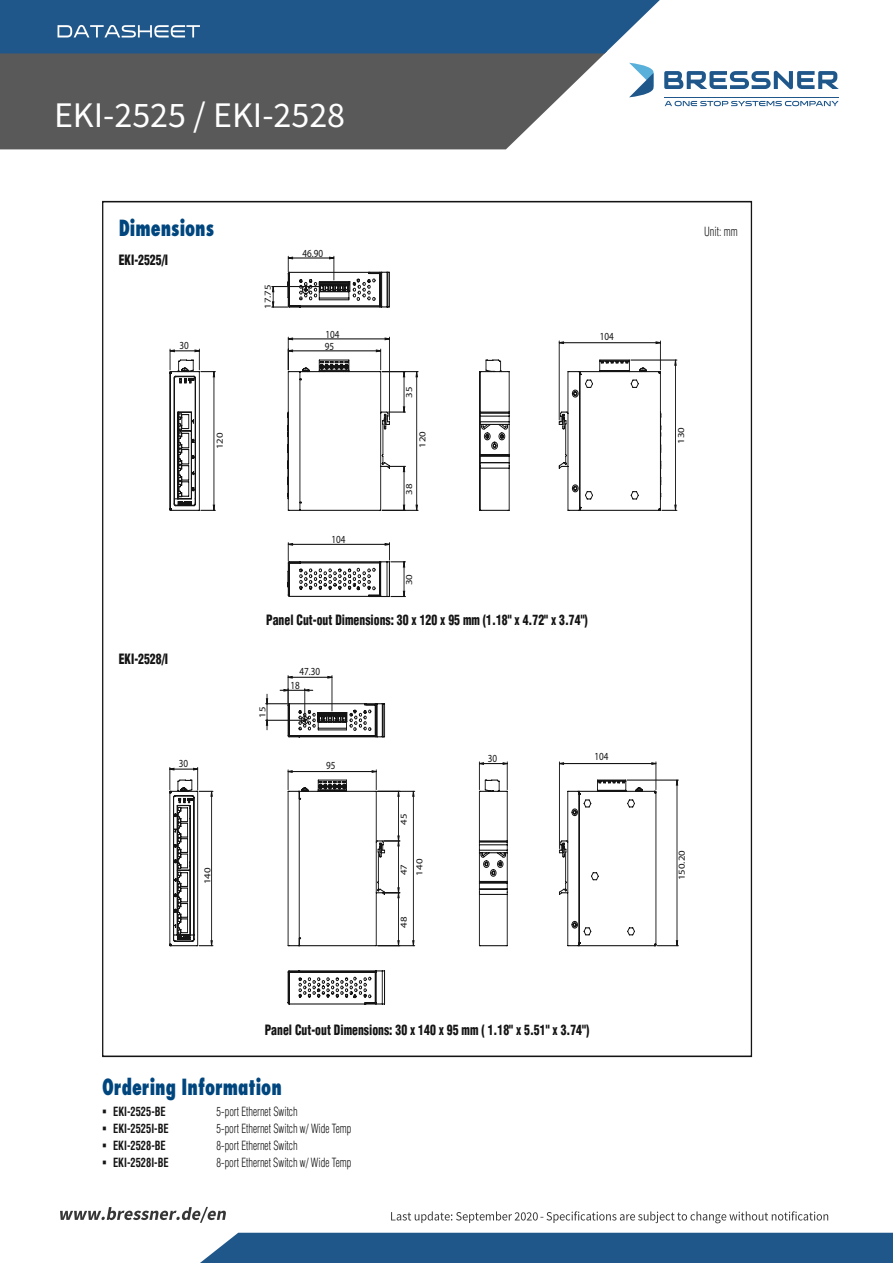
<style>
.page{position:relative;width:893px;height:1263px;background:#fff}
.page>*{position:absolute;margin:0;border:0;box-sizing:border-box;transform-origin:0 0}
.t1{font:36px "Source Sans Pro";color:#fff}
.t2{font:800 condensed 21.75px "Futura";color:#00467e;scale:.84 1}
.t3{font:900 condensed 13.95px "Helvetica";color:#131413;scale:.84 1}
.t4{font:300 condensed 12.45px "Helvetica";color:#131413;scale:.84 1}
.t5{font:700 condensed 12.45px "Helvetica";color:#131413;scale:.84 1}
.t6{font:10.8px "Myriad Pro";color:#131413;scale:.84 1}
.t7{font:9.15px "Myriad Pro";color:#131413;scale:1.19 1}
</style>
<div class="page">
<img style="left:60px;top:1206px;width:166px;height:17px">
<img style="left:391px;top:1211px;width:438px;height:12px">
<img style="left:540px;top:1211px;width:8px;height:12px">
<svg style="left:0;top:53px;width:605px;height:96px;background:#666"></svg>
<div style="left:0;top:0;width:660px;height:53px;background:#20578b"></div>
<img style="left:56px;top:25px;width:160px;height:16px">
<div style="left:200px;top:1233px;width:693px;height:30px;background:#20578b"></div>
<svg style="left:629px;top:63px;width:24px;height:34px"></svg>
<svg style="left:664px;top:71px;width:175px;height:18px"></svg>
<hr style="left:664px;top:97px;width:175px;height:1px;background:#20578b">
<svg style="left:665px;top:101px;width:174px;height:5px"></svg>
<svg style="left:169px;top:349px;width:46px;height:162px"></svg>
<svg style="left:272px;top:256px;width:118px;height:52px"></svg>
<svg style="left:287px;top:543px;width:118px;height:54px"></svg>
<svg style="left:287px;top:337px;width:390px;height:174px"></svg>
<svg style="left:169px;top:767px;width:44px;height:179px"></svg>
<svg style="left:287px;top:770px;width:128px;height:176px"></svg>
<svg style="left:559px;top:762px;width:119px;height:184px"></svg>
<svg style="left:266px;top:676px;width:119px;height:62px"></svg>
<svg style="left:287px;top:970px;width:98px;height:35px"></svg>
<svg style="left:479px;top:762px;width:29px;height:184px"></svg>
<h1 class="t1" style="left:54px;top:92px;width:293px">EKI-2525 / EKI-2528</h1>
<h2 class="t2" style="left:119px;top:214px;width:115px">Dimensions</h2>
<p class="t3" style="left:119px;top:251px;width:60px">EKI-2525/I</p>
<p class="t7" style="left:262px;top:309px;width:22px;rotate:-90deg">17.75</p>
<p class="t6" style="left:303px;top:246px;width:26px">46.90</p>
<p class="t6" style="left:325px;top:327px;width:18px">104</p>
<p class="t6" style="left:180px;top:339px;width:13px">30</p>
<p class="t6" style="left:325px;top:339px;width:13px">95</p>
<p class="t7" style="left:214px;top:449px;width:16px;rotate:-90deg">120</p>
<p class="t7" style="left:404px;top:398px;width:11px;rotate:-90deg">35</p>
<p class="t7" style="left:417px;top:448px;width:16px;rotate:-90deg">120</p>
<p class="t7" style="left:404px;top:495px;width:11px;rotate:-90deg">38</p>
<p class="t6" style="left:600px;top:330px;width:18px">104</p>
<p class="t3" style="left:119px;top:651px;width:60px">EKI-2528/I</p>
<p class="t6" style="left:332px;top:532px;width:18px">104</p>
<p class="t7" style="left:404px;top:585px;width:11px;rotate:-90deg">30</p>
<p class="t3" style="left:266px;top:611px;width:384px">Panel Cut-out Dimensions: 30 x 120 x 95 mm (1.18" x 4.72" x 3.74")</p>
<p class="t6" style="left:299px;top:665px;width:26px">47.30</p>
<p class="t7" style="left:257px;top:718px;width:11px;rotate:-90deg">15</p>
<p class="t6" style="left:291px;top:679px;width:13px">18</p>
<p class="t6" style="left:179px;top:757px;width:13px">30</p>
<p class="t6" style="left:326px;top:759px;width:13px">95</p>
<p class="t7" style="left:202px;top:884px;width:16px;rotate:-90deg">140</p>
<p class="t7" style="left:398px;top:825px;width:11px;rotate:-90deg">45</p>
<p class="t7" style="left:398px;top:875px;width:11px;rotate:-90deg">47</p>
<p class="t7" style="left:414px;top:875px;width:16px;rotate:-90deg">140</p>
<p class="t7" style="left:398px;top:928px;width:11px;rotate:-90deg">48</p>
<p class="t6" style="left:488px;top:752px;width:13px">30</p>
<p class="t6" style="left:594px;top:750px;width:18px">104</p>
<p class="t3" style="left:265px;top:1021px;width:388px">Panel Cut-out Dimensions: 30 x 140 x 95 mm ( 1.18" x 5.51" x 3.74")</p>
<h2 class="t2" style="left:102px;top:1073px;width:216px">Ordering Information</h2>
<p class="t5" style="left:113px;top:1104px;width:64px">EKI-2525-BE</p>
<p class="t4" style="left:217px;top:1105px;width:98px">5-port Ethernet Switch</p>
<p class="t5" style="left:113px;top:1121px;width:68px">EKI-2525I-BE</p>
<p class="t4" style="left:217px;top:1121px;width:162px">5-port Ethernet Switch w/ Wide Temp</p>
<p class="t5" style="left:113px;top:1138px;width:64px">EKI-2528-BE</p>
<p class="t4" style="left:217px;top:1138px;width:98px">8-port Ethernet Switch</p>
<p class="t5" style="left:113px;top:1155px;width:68px">EKI-2528I-BE</p>
<p class="t4" style="left:217px;top:1155px;width:162px">8-port Ethernet Switch w/ Wide Temp</p>
<p class="t4" style="left:704px;top:224px;width:42px">Unit: mm</p>
<p class="t7" style="left:675px;top:444px;width:16px;rotate:-90deg">130</p>
<p class="t7" style="left:676px;top:880px;width:27px;rotate:-90deg">150.20</p>
</div>
